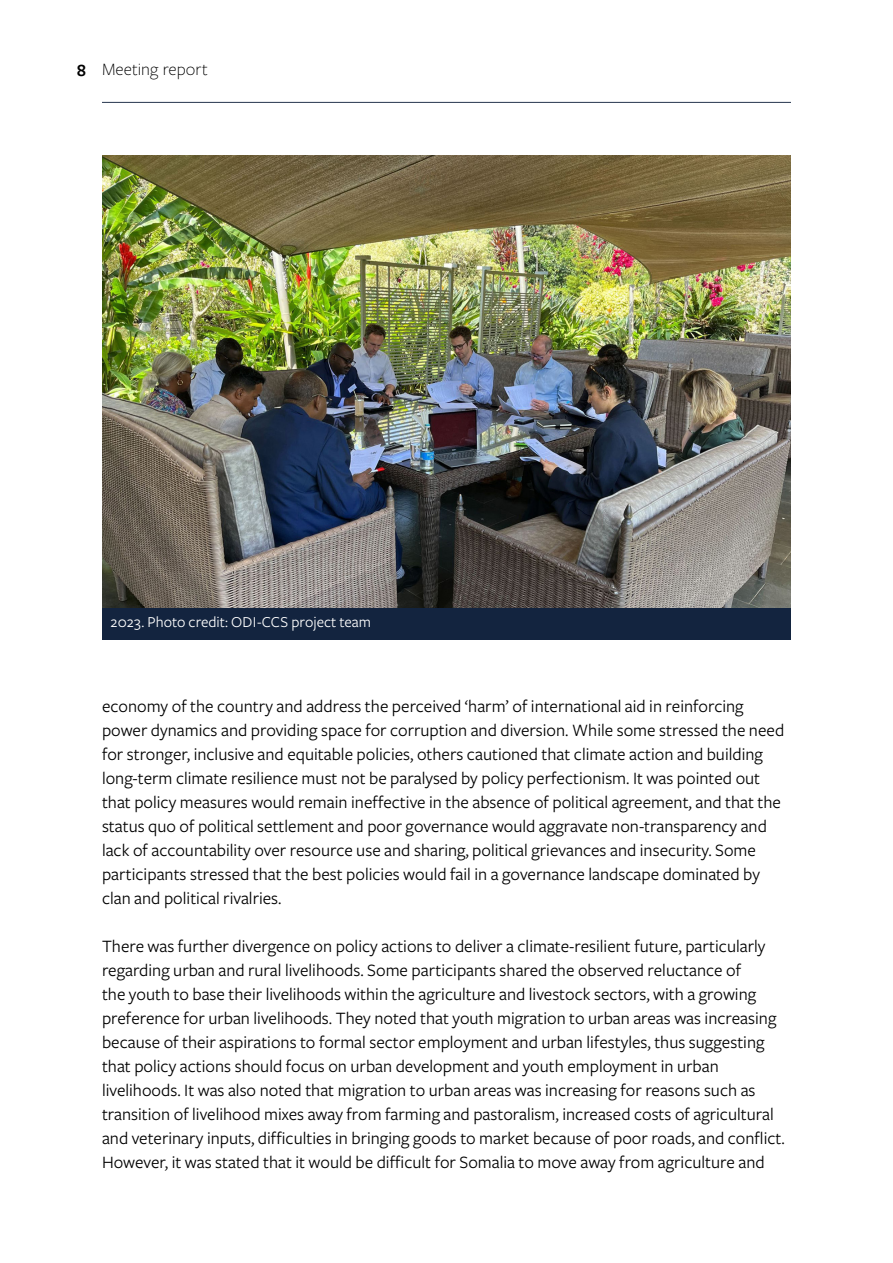
<style>
.page{position:relative;width:893px;height:1263px;background:#fff}
.page>*{position:absolute;margin:0;border:0;box-sizing:border-box;transform-origin:0 0}
.t1{font:18px/24px "Freight Sans Pro";color:#000}
.t2{font:300 18px "Freight Sans Pro";color:#000}
.t3{font:15.75px "Freight Sans Pro";color:#fff}
.s1{font-weight:600}
</style>
<div class="page">
<hr style="left:102px;top:102px;width:689px;height:1px;background:#13243f">
<img style="left:102px;top:155px;width:689px;height:453px">
<div style="left:102px;top:608px;width:689px;height:31px;background:#13243f"></div>
<p class="t2" style="left:77px;top:58px;width:133px"><span class="s1">8</span> Meeting report</p>
<p class="t3" style="left:111px;top:611px;width:262px">2023. Photo credit: ODI-CCS project team</p>
<p class="t1" style="left:102px;top:693px;width:684px">economy of the country and address the perceived ‘harm’ of international aid in reinforcing power dynamics and providing space for corruption and diversion. While some stressed the need for stronger, inclusive and equitable policies, others cautioned that climate action and building long-term climate resilience must not be paralysed by policy perfectionism. It was pointed out that policy measures would remain ineffective in the absence of political agreement, and that the status quo of political settlement and poor governance would aggravate non-transparency and lack of accountability over resource use and sharing, political grievances and insecurity. Some participants stressed that the best policies would fail in a governance landscape dominated by clan and political rivalries.</p>
<p class="t1" style="left:102px;top:933px;width:684px">There was further divergence on policy actions to deliver a climate-resilient future, particularly regarding urban and rural livelihoods. Some participants shared the observed reluctance of<br>the youth to base their livelihoods within the agriculture and livestock sectors, with a growing preference for urban livelihoods. They noted that youth migration to urban areas was increasing because of their aspirations to formal sector employment and urban lifestyles, thus suggesting that policy actions should focus on urban development and youth employment in urban livelihoods. It was also noted that migration to urban areas was increasing for reasons such as transition of livelihood mixes away from farming and pastoralism, increased costs of agricultural and veterinary inputs, difficulties in bringing goods to market because of poor roads, and conflict.<br>However, it was stated that it would be difficult for Somalia to move away from agriculture and</p>
</div>
